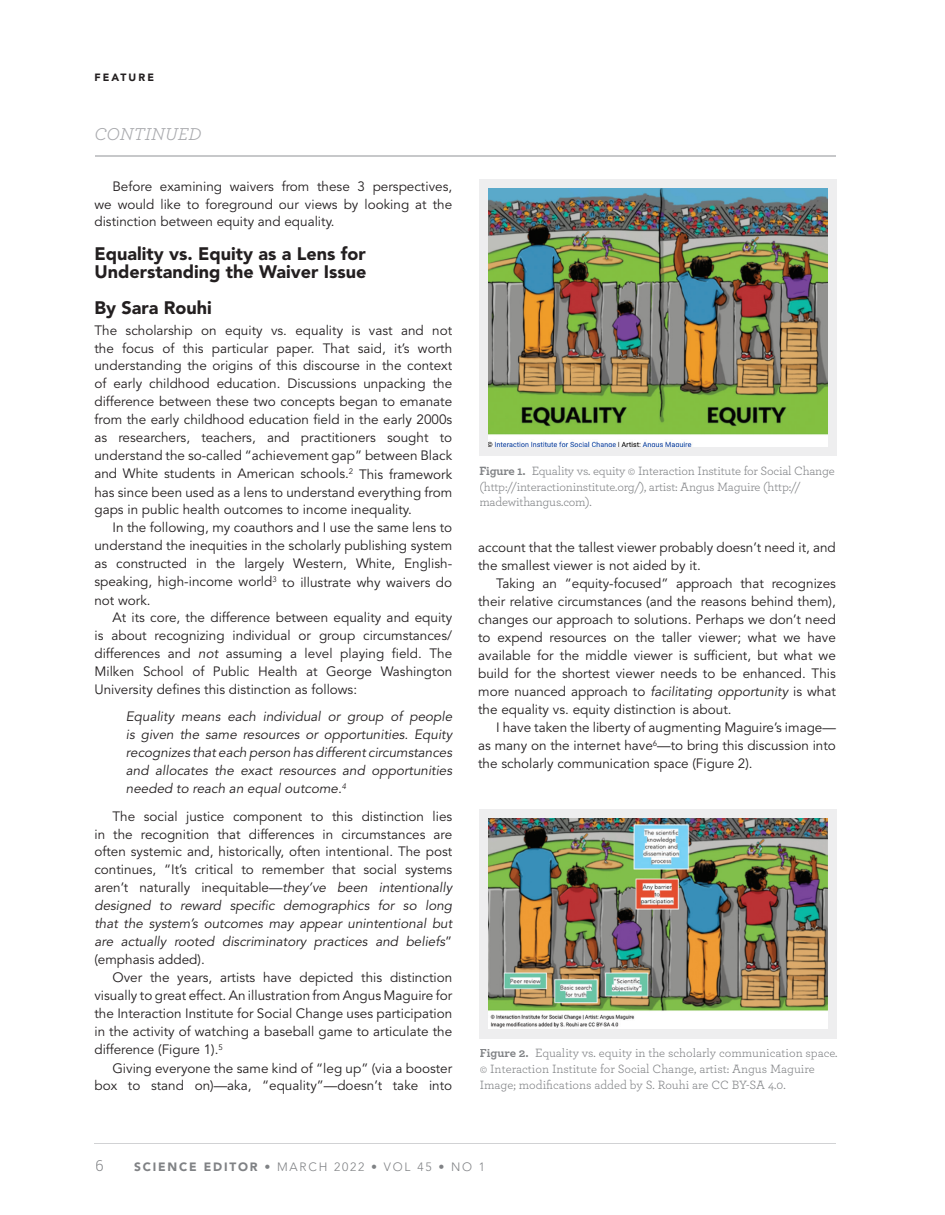
<style>
.page{position:relative;width:945px;height:1215px;background:#fff}
.page>*{position:absolute;margin:0;border:0;box-sizing:border-box;transform-origin:0 0}
.t1{font:900 18px/18px "Avenir LT Std";color:#231f20}
.t2{font:italic 18px "Archer";color:#a8a9ad}
.t3{font:300 15px "Roboto Slab";color:#808285}
.t4{font:13.5px/18px "Avenir LT Std";color:#231f20;text-align:justify}
.t5{font:italic 13.5px/18px "Avenir LT Std";color:#231f20;text-align:justify}
.t6{font:12.6px/15.8px "Archer";letter-spacing:-.015em;color:#808285}
.t7{font:300 12px "Avenir LT Std";letter-spacing:.15em;color:#808285}
.t8{font:900 10.5px "Avenir LT Std";letter-spacing:.2em;color:#231f20}
.s1{font-style:italic}
.s2{font-weight:700}
.s3{font-weight:900}
</style>
<div class="page">
<hr style="left:94px;top:1143px;width:742px;height:1px;background:#d1d2d4">
<hr style="left:95px;top:155px;width:741px;height:2px;background:#c7c8ca">
<div style="left:479px;top:179px;width:358px;height:277px;background:#eeeeef"></div>
<img style="left:488px;top:188px;width:339px;height:259px">
<div style="left:479px;top:810px;width:358px;height:229px;background:#eeeeef"></div>
<img style="left:489px;top:819px;width:339px;height:210px">
<p class="t8" style="left:94px;top:71px;width:61px">FEATURE</p>
<h1 class="t2" style="left:94px;top:121px;width:108px">CONTINUED</h1>
<p class="t4" style="left:94px;top:177px;width:359px;text-indent:18px">Before examining waivers from these 3 perspectives, we would like to foreground our views by looking at the distinction between equity and equality.</p>
<h1 class="t1" style="left:94px;top:244px;width:273px">Equality vs. Equity as a Lens for<br>Understanding the Waiver Issue</h1>
<h1 class="t1" style="left:94px;top:298px;width:119px">By Sara Rouhi</h1>
<p class="t4" style="left:94px;top:321px;width:359px">The scholarship on equity vs. equality is vast and not the focus of this particular paper. That said, it’s worth understanding the origins of this discourse in the context of early childhood education. Discussions unpacking the difference between these two concepts began to emanate from the early childhood education field in the early 2000s as researchers, teachers, and practitioners sought to understand the so-called “achievement gap” between Black and White students in American schools.<sup>2</sup> This framework has since been used as a lens to understand everything from gaps in public health outcomes to income inequality.</p>
<p class="t4" style="left:94px;top:519px;width:359px;text-indent:18px">In the following, my coauthors and I use the same lens to understand the inequities in the scholarly publishing system as constructed in the largely Western, White, English&shy;speaking, high-income world<sup>3</sup> to illustrate why waivers do not work.</p>
<p class="t4" style="left:94px;top:609px;width:359px;text-indent:18px">At its core, the difference between equality and equity is about recognizing individual or group circumstances/ differences and <span class="s1">not</span> assuming a level playing field. The Milken School of Public Health at George Washington University defines this distinction as follows:</p>
<p class="t5" style="left:126px;top:708px;width:328px">Equality means each individual or group of people is given the same resources or opportunities. Equity recognizes that each person has different circumstances and allocates the exact resources and opportunities needed to reach an equal outcome.<sup>4</sup></p>
<p class="t4" style="left:94px;top:807px;width:359px;text-indent:18px">The social justice component to this distinction lies in the recognition that differences in circumstances are often systemic and, historically, often intentional. The post continues, “It’s critical to remember that social systems aren’t naturally inequitable—<span class="s1">they’ve been intentionally designed to reward specific demographics for so long that the system’s outcomes may appear unintentional but are actually rooted discriminatory practices and beliefs</span>” (emphasis added).</p>
<p class="t4" style="left:94px;top:969px;width:359px;text-indent:18px">Over the years, artists have depicted this distinction visually to great effect. An illustration from Angus Maguire for the Interaction Institute for Social Change uses participation in the activity of watching a baseball game to articulate the difference (Figure 1).<sup>5</sup></p>
<p class="t4" style="left:94px;top:1059px;width:359px;text-align:right">Giving everyone the same kind of “leg up” (via a booster box to stand on)—aka, “equality”—doesn’t take into</p>
<p class="t6" style="left:479px;top:462px;width:357px"><span class="s2">Figure 1.</span> Equality vs. equity © Interaction Institute for Social Change (http://interactioninstitute.org/), artist: Angus Maguire (http:// madewithangus.com).</p>
<p class="t4" style="left:478px;top:539px;width:359px">account that the tallest viewer probably doesn’t need it, and the smallest viewer is not aided by it.</p>
<p class="t4" style="left:478px;top:575px;width:359px;text-indent:18px">Taking an “equity-focused” approach that recognizes their relative circumstances (and the reasons behind them), changes our approach to solutions. Perhaps we don’t need to expend resources on the taller viewer; what we have available for the middle viewer is sufficient, but what we build for the shortest viewer needs to be enhanced. This more nuanced approach to <span class="s1">facilitating opportunity</span> is what the equality vs. equity distinction is about.</p>
<p class="t4" style="left:478px;top:719px;width:359px;text-indent:18px">I have taken the liberty of augmenting Maguire’s image— as many on the internet have<sup>6</sup>—to bring this discussion into the scholarly communication space (Figure 2).</p>
<p class="t6" style="left:480px;top:1045px;width:359px"><span class="s2">Figure 2.</span> Equality vs. equity in the scholarly communication space. © Interaction Institute for Social Change, artist: Angus Maguire<br>Image; modifications added by S. Rouhi are CC BY-SA 4.0.</p>
<p class="t3" style="left:95px;top:1155px;width:10px">6</p>
<p class="t7" style="left:134px;top:1160px;width:353px"><span class="s3">SCIENCE EDITOR</span> • MARCH 2022 • VOL 45 • NO 1</p>
</div>
